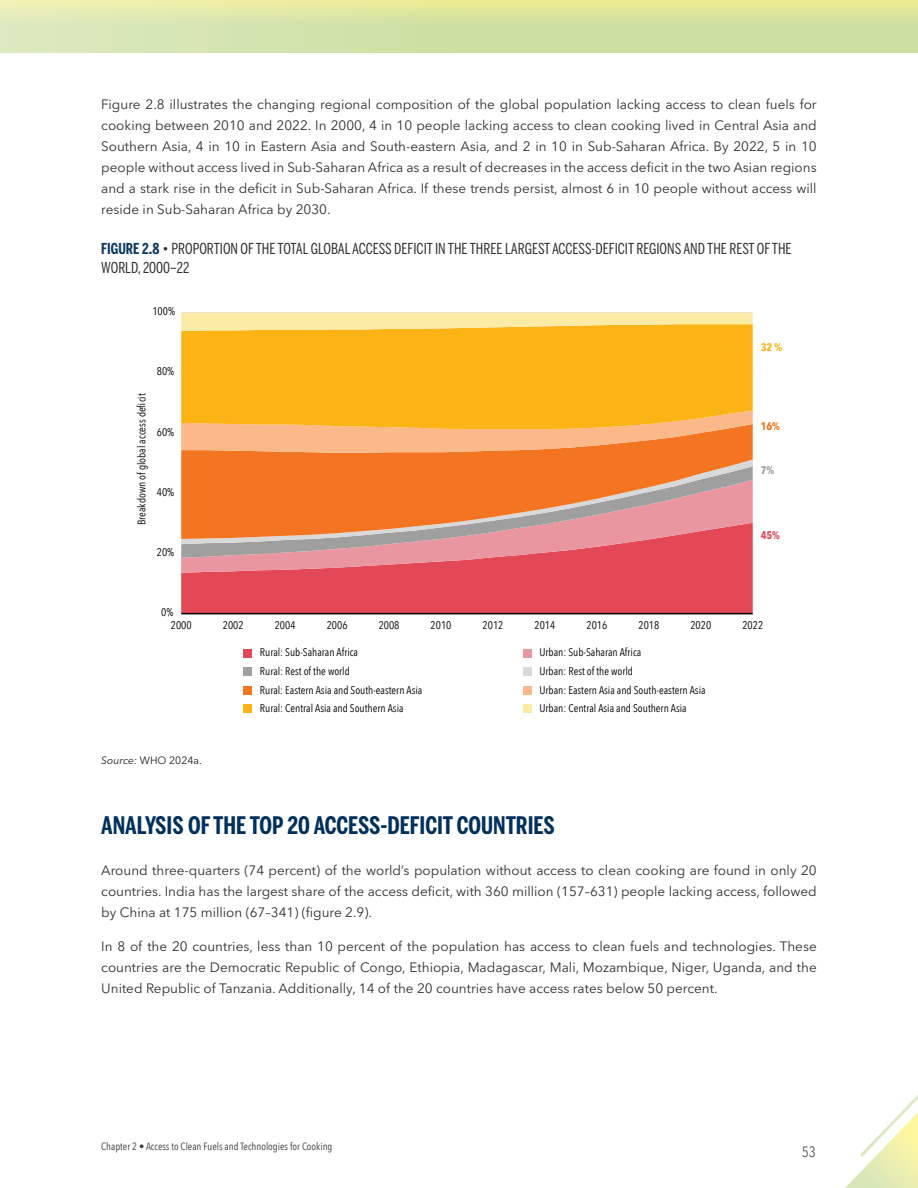
<style>
.page{position:relative;width:918px;height:1188px;background:#fff}
.page>*{position:absolute;margin:0;border:0;box-sizing:border-box;transform-origin:0 0}
.t1{font:700 24px "Benton Sans Comp";color:#00305c}
.Figure-Title{font:15px/19.5px "Benton Sans Comp";color:#312f30}
.t2{font:15px "Avenir Next Condensed";color:#57585a}
.bodytext{font:13.5px/21px "Avenir Next W1 G";color:#312f30;text-align:justify}
.t3{font:11.1px "Avenir Next Condensed";color:#000}
.t4{font:700 11.1px "Avenir Next Condensed";color:#fbb315}
.t5{font:700 11.1px "Avenir Next Condensed";color:#f37521}
.t6{font:700 11.1px "Avenir Next Condensed";color:#e24856}
.t7{font:700 11.1px "Avenir Next Condensed";color:#a09fa0}
.t8{font:10.5px "Avenir Next Condensed";color:#3e3e3f}
.source_note{font:10.5px "Avenir Next W1 G";color:#231f20}
.s1{font-weight:700;color:#0d3b64}
.s2{font-style:italic}
</style>
<div class="page">
<svg style="left:0;top:0;width:918px;height:53px;background:#d7e4a6"></svg>
<svg style="left:845px;top:1158px;width:73px;height:30px"></svg>
<svg style="left:860px;top:1095px;width:58px;height:63px"></svg>
<hr style="left:181px;top:312px;width:572px;height:1px;background:#d9d9d9">
<div style="left:181px;top:573px;width:572px;height:40px;background:#e24856"></div>
<svg style="left:181px;top:558px;width:572px;height:15px;background:#e4616e"></svg>
<svg style="left:181px;top:544px;width:572px;height:14px;background:#d77e88"></svg>
<svg style="left:181px;top:539px;width:572px;height:5px;background:#d19299"></svg>
<svg style="left:181px;top:453px;width:572px;height:86px;background:#e98149"></svg>
<svg style="left:181px;top:429px;width:572px;height:24px;background:#f9a86f"></svg>
<div style="left:181px;top:331px;width:572px;height:98px;background:#fbb315"></div>
<svg style="left:181px;top:313px;width:572px;height:18px;background:#fbe08a"></svg>
<div style="left:243px;top:649px;width:9px;height:8px;background:#e24856"></div>
<div style="left:523px;top:649px;width:8px;height:8px;background:#ea96a1"></div>
<div style="left:243px;top:668px;width:9px;height:8px;background:#a09fa0"></div>
<div style="left:523px;top:668px;width:8px;height:8px;background:#d9d9d9"></div>
<div style="left:243px;top:686px;width:9px;height:8px;background:#f37521"></div>
<div style="left:523px;top:686px;width:8px;height:8px;background:#fbb888"></div>
<div style="left:243px;top:705px;width:9px;height:8px;background:#fbb315"></div>
<div style="left:523px;top:705px;width:8px;height:8px;background:#fceba4"></div>
<hr style="left:181px;top:613px;width:572px;height:1px;background:#000">
<p class="bodytext" style="left:101px;top:92px;width:717px">Figure 2.8 illustrates the changing regional composition of the global population lacking access to clean fuels for cooking between 2010 and 2022. In 2000, 4 in 10 people lacking access to clean cooking lived in Central Asia and Southern Asia, 4 in 10 in Eastern Asia and South-eastern Asia, and 2 in 10 in Sub-Saharan Africa. By 2022, 5 in 10 people without access lived in Sub-Saharan Africa as a result of decreases in the access deficit in the two Asian regions and a stark rise in the deficit in Sub-Saharan Africa. If these trends persist, almost 6 in 10 people without access will reside in Sub-Saharan Africa by 2030.</p>
<p class="Figure-Title" style="left:101px;top:238px;width:692px"><span class="s1">FIGURE 2.8</span> • PROPORTION OF THE TOTAL GLOBAL ACCESS DEFICIT IN THE THREE LARGEST ACCESS-DEFICIT REGIONS AND THE REST OF THE<br>WORLD, 2000–22</p>
<p class="t3" style="left:152px;top:301px;width:24px">100%</p>
<p class="t3" style="left:132px;top:525px;width:133px;rotate:-90deg">Breakdown of global access deficit</p>
<p class="t3" style="left:157px;top:362px;width:19px">80%</p>
<p class="t3" style="left:157px;top:422px;width:19px">60%</p>
<p class="t3" style="left:157px;top:482px;width:19px">40%</p>
<p class="t3" style="left:157px;top:542px;width:19px">20%</p>
<p class="t3" style="left:161px;top:603px;width:14px">0%</p>
<p class="t4" style="left:761px;top:341px;width:23px">32 %</p>
<p class="t5" style="left:761px;top:419px;width:21px">16%</p>
<p class="t7" style="left:761px;top:464px;width:15px">7%</p>
<p class="t6" style="left:761px;top:528px;width:21px">45%</p>
<p class="t3" style="left:171px;top:616px;width:22px">2000</p>
<p class="t3" style="left:223px;top:616px;width:22px">2002</p>
<p class="t3" style="left:275px;top:616px;width:22px">2004</p>
<p class="t3" style="left:327px;top:616px;width:22px">2006</p>
<p class="t3" style="left:379px;top:616px;width:22px">2008</p>
<p class="t3" style="left:431px;top:616px;width:22px">2010</p>
<p class="t3" style="left:483px;top:616px;width:22px">2012</p>
<p class="t3" style="left:535px;top:616px;width:22px">2014</p>
<p class="t3" style="left:587px;top:616px;width:22px">2016</p>
<p class="t3" style="left:638px;top:616px;width:22px">2018</p>
<p class="t3" style="left:690px;top:616px;width:22px">2020</p>
<p class="t3" style="left:742px;top:616px;width:22px">2022</p>
<p class="source_note" style="left:101px;top:752px;width:102px"><span class="s2">Source:</span> WHO 2024a.</p>
<p class="t3" style="left:260px;top:643px;width:100px">Rural: Sub-Saharan Africa</p>
<p class="t3" style="left:540px;top:643px;width:103px">Urban: Sub-Saharan Africa</p>
<p class="t3" style="left:260px;top:662px;width:91px">Rural: Rest of the world</p>
<p class="t3" style="left:540px;top:662px;width:95px">Urban: Rest of the world</p>
<p class="t3" style="left:260px;top:680px;width:164px">Rural: Eastern Asia and South-eastern Asia</p>
<p class="t3" style="left:540px;top:680px;width:168px">Urban: Eastern Asia and South-eastern Asia</p>
<p class="t3" style="left:260px;top:699px;width:145px">Rural: Central Asia and Southern Asia</p>
<p class="t3" style="left:540px;top:699px;width:149px">Urban: Central Asia and Southern Asia</p>
<p class="t1" style="left:101px;top:811px;width:455px">ANALYSIS OF THE TOP 20 ACCESS-DEFICIT COUNTRIES</p>
<p class="bodytext" style="left:101px;top:858px;width:717px">Around three-quarters (74 percent) of the world’s population without access to clean cooking are found in only 20 countries. India has the largest share of the access deficit, with 360 million (157–631) people lacking access, followed by China at 175 million (67–341) (figure 2.9).</p>
<p class="bodytext" style="left:101px;top:935px;width:717px">In 8 of the 20 countries, less than 10 percent of the population has access to clean fuels and technologies. These countries are the Democratic Republic of Congo, Ethiopia, Madagascar, Mali, Mozambique, Niger, Uganda, and the United Republic of Tanzania. Additionally, 14 of the 20 countries have access rates below 50 percent.</p>
<p class="t8" style="left:101px;top:1138px;width:233px">Chapter 2 • Access to Clean Fuels and Technologies for Cooking</p>
<p class="t2" style="left:802px;top:1139px;width:16px">53</p>
</div>
